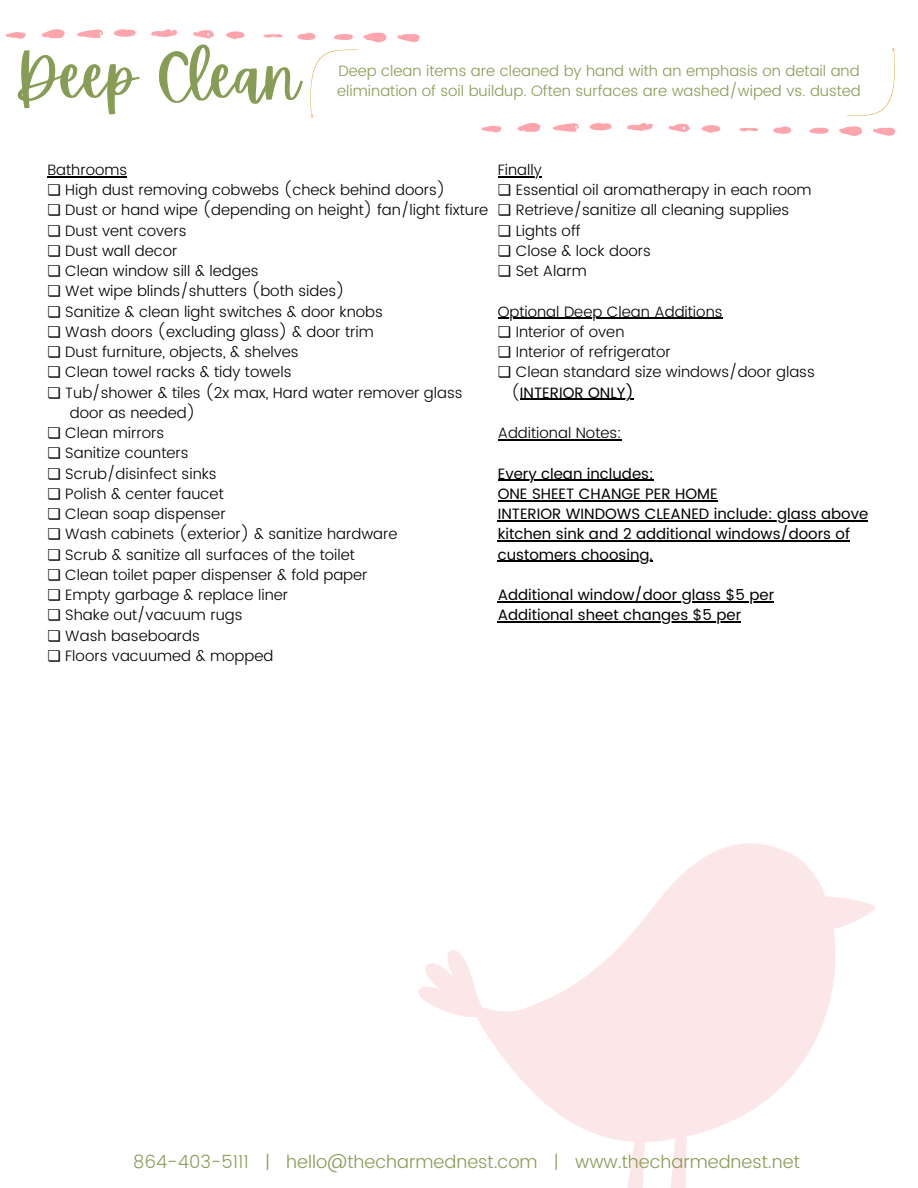
<style>
.page{position:relative;width:918px;height:1188px;background:#fff}
.page>*{position:absolute;margin:0;border:0;box-sizing:border-box;transform-origin:0 0}
.t1{font:61.5px "Apricots";color:#879c55}
.t2{font:300 18px "Poppins";color:#879c55}
.t3{font:300 15px "Poppins";color:#000}
.t4{font:15px/20.2px "Poppins";color:#000}
.t5{font:300 15px "Poppins";color:#879c55}
.s1{font-family:"DejaVu Sans";font-weight:400}
.s2{font-weight:300}
</style>
<div class="page">
<svg style="left:363px;top:32px;width:24px;height:11px"></svg>
<svg style="left:42px;top:29px;width:23px;height:9px"></svg>
<svg style="left:77px;top:30px;width:26px;height:8px"></svg>
<svg style="left:151px;top:29px;width:26px;height:8px"></svg>
<svg style="left:397px;top:34px;width:23px;height:8px"></svg>
<svg style="left:114px;top:29px;width:22px;height:8px"></svg>
<svg style="left:193px;top:30px;width:21px;height:8px"></svg>
<svg style="left:226px;top:31px;width:19px;height:8px"></svg>
<svg style="left:297px;top:33px;width:19px;height:7px"></svg>
<svg style="left:6px;top:32px;width:20px;height:7px"></svg>
<svg style="left:333px;top:34px;width:20px;height:6px"></svg>
<svg style="left:263px;top:34px;width:20px;height:4px"></svg>
<svg style="left:839px;top:126px;width:23px;height:10px"></svg>
<svg style="left:518px;top:123px;width:22px;height:9px"></svg>
<svg style="left:553px;top:123px;width:26px;height:9px"></svg>
<svg style="left:627px;top:123px;width:26px;height:8px"></svg>
<svg style="left:873px;top:128px;width:23px;height:8px"></svg>
<svg style="left:589px;top:123px;width:22px;height:8px"></svg>
<svg style="left:669px;top:124px;width:21px;height:8px"></svg>
<svg style="left:702px;top:125px;width:19px;height:8px"></svg>
<svg style="left:773px;top:126px;width:18px;height:8px"></svg>
<svg style="left:482px;top:126px;width:20px;height:7px"></svg>
<svg style="left:809px;top:127px;width:20px;height:7px"></svg>
<svg style="left:739px;top:127px;width:19px;height:4px"></svg>
<hr style="left:47px;top:176px;width:80px;height:1px;background:#000">
<svg style="left:309px;top:49px;width:50px;height:69px"></svg>
<svg style="left:847px;top:47px;width:49px;height:69px"></svg>
<hr style="left:498px;top:176px;width:44px;height:1px;background:#000">
<hr style="left:498px;top:318px;width:225px;height:1px;background:#000">
<hr style="left:520px;top:399px;width:114px;height:1px;background:#000">
<hr style="left:498px;top:439px;width:124px;height:1px;background:#000">
<hr style="left:498px;top:480px;width:156px;height:1px;background:#000">
<hr style="left:498px;top:500px;width:220px;height:1px;background:#000">
<hr style="left:498px;top:520px;width:370px;height:1px;background:#000">
<hr style="left:498px;top:541px;width:352px;height:1px;background:#000">
<hr style="left:498px;top:561px;width:155px;height:1px;background:#000">
<hr style="left:498px;top:601px;width:276px;height:1px;background:#000">
<hr style="left:498px;top:622px;width:243px;height:1px;background:#000">
<p class="t1" style="left:15px;top:42px;width:287px">Deep Clean</p>
<p class="t5" style="left:338px;top:62px;width:523px">Deep clean items are cleaned by hand with an emphasis on detail and</p>
<p class="t5" style="left:337px;top:82px;width:525px">elimination of soil buildup. Often surfaces are washed/wiped vs. dusted</p>
<p class="t3" style="left:47px;top:161px;width:81px">Bathrooms</p>
<p class="t3" style="left:47px;top:181px;width:400px"><span class="s1">❏</span> High dust removing cobwebs (check behind doors)</p>
<p class="t3" style="left:47px;top:202px;width:443px"><span class="s1">❏</span> Dust or hand wipe (depending on height) fan/light fixture</p>
<p class="t3" style="left:47px;top:222px;width:141px"><span class="s1">❏</span> Dust vent covers</p>
<p class="t3" style="left:47px;top:242px;width:132px"><span class="s1">❏</span> Dust wall decor</p>
<p class="t3" style="left:47px;top:262px;width:213px"><span class="s1">❏</span> Clean window sill &amp; ledges</p>
<p class="t3" style="left:47px;top:283px;width:299px"><span class="s1">❏</span> Wet wipe blinds/shutters (both sides)</p>
<p class="t3" style="left:47px;top:303px;width:337px"><span class="s1">❏</span> Sanitize &amp; clean light switches &amp; door knobs</p>
<p class="t3" style="left:47px;top:323px;width:328px"><span class="s1">❏</span> Wash doors (excluding glass) &amp; door trim</p>
<p class="t3" style="left:47px;top:343px;width:253px"><span class="s1">❏</span> Dust furniture, objects, &amp; shelves</p>
<p class="t3" style="left:47px;top:364px;width:246px"><span class="s1">❏</span> Clean towel racks &amp; tidy towels</p>
<p class="t3" style="left:47px;top:384px;width:417px"><span class="s1">❏</span> Tub/shower &amp; tiles (2x max, Hard water remover glass</p>
<p class="t3" style="left:70px;top:404px;width:127px">door as needed)</p>
<p class="t3" style="left:47px;top:424px;width:118px"><span class="s1">❏</span> Clean mirrors</p>
<p class="t3" style="left:47px;top:445px;width:143px"><span class="s1">❏</span> Sanitize counters</p>
<p class="t3" style="left:47px;top:465px;width:171px"><span class="s1">❏</span> Scrub/disinfect sinks</p>
<p class="t3" style="left:47px;top:485px;width:178px"><span class="s1">❏</span> Polish &amp; center faucet</p>
<p class="t3" style="left:47px;top:505px;width:180px"><span class="s1">❏</span> Clean soap dispenser</p>
<p class="t3" style="left:47px;top:526px;width:352px"><span class="s1">❏</span> Wash cabinets (exterior) &amp; sanitize hardware</p>
<p class="t3" style="left:47px;top:546px;width:309px"><span class="s1">❏</span> Scrub &amp; sanitize all surfaces of the toilet</p>
<p class="t3" style="left:47px;top:566px;width:322px"><span class="s1">❏</span> Clean toilet paper dispenser &amp; fold paper</p>
<p class="t3" style="left:47px;top:586px;width:242px"><span class="s1">❏</span> Empty garbage &amp; replace liner</p>
<p class="t3" style="left:47px;top:607px;width:197px"><span class="s1">❏</span> Shake out/vacuum rugs</p>
<p class="t3" style="left:47px;top:627px;width:154px"><span class="s1">❏</span> Wash baseboards</p>
<p class="t3" style="left:47px;top:647px;width:228px"><span class="s1">❏</span> Floors vacuumed &amp; mopped</p>
<p class="t3" style="left:498px;top:161px;width:45px">Finally</p>
<p class="t3" style="left:498px;top:181px;width:315px"><span class="s1">❏</span> Essential oil aromatherapy in each room</p>
<p class="t3" style="left:498px;top:202px;width:293px"><span class="s1">❏</span> Retrieve/sanitize all cleaning supplies</p>
<p class="t3" style="left:498px;top:222px;width:85px"><span class="s1">❏</span> Lights off</p>
<p class="t3" style="left:498px;top:242px;width:155px"><span class="s1">❏</span> Close &amp; lock doors</p>
<p class="t3" style="left:498px;top:262px;width:90px"><span class="s1">❏</span> Set Alarm</p>
<p class="t3" style="left:498px;top:303px;width:226px">Optional Deep Clean Additions</p>
<p class="t3" style="left:498px;top:323px;width:128px"><span class="s1">❏</span> Interior of oven</p>
<p class="t3" style="left:498px;top:343px;width:174px"><span class="s1">❏</span> Interior of refrigerator</p>
<p class="t3" style="left:498px;top:364px;width:319px"><span class="s1">❏</span> Clean standard size windows/door glass</p>
<p class="t4" style="left:511px;top:382px;width:124px"><span class="s2">(</span>INTERIOR ONLY)</p>
<p class="t3" style="left:498px;top:424px;width:125px">Additional Notes:</p>
<p class="t4" style="left:498px;top:463px;width:157px">Every clean includes:</p>
<p class="t4" style="left:498px;top:484px;width:221px">ONE SHEET CHANGE PER HOME</p>
<p class="t4" style="left:498px;top:504px;width:372px">INTERIOR WINDOWS CLEANED include: glass above kitchen sink and 2 additional windows/doors of customers choosing.</p>
<p class="t4" style="left:498px;top:585px;width:278px">Additional window/door glass $5 per</p>
<p class="t4" style="left:498px;top:605px;width:245px">Additional sheet changes $5 per</p>
<p class="t2" style="left:133px;top:1151px;width:668px">864-403-5111 | hello@thecharmednest.com | www.thecharmednest.net</p>
</div>
